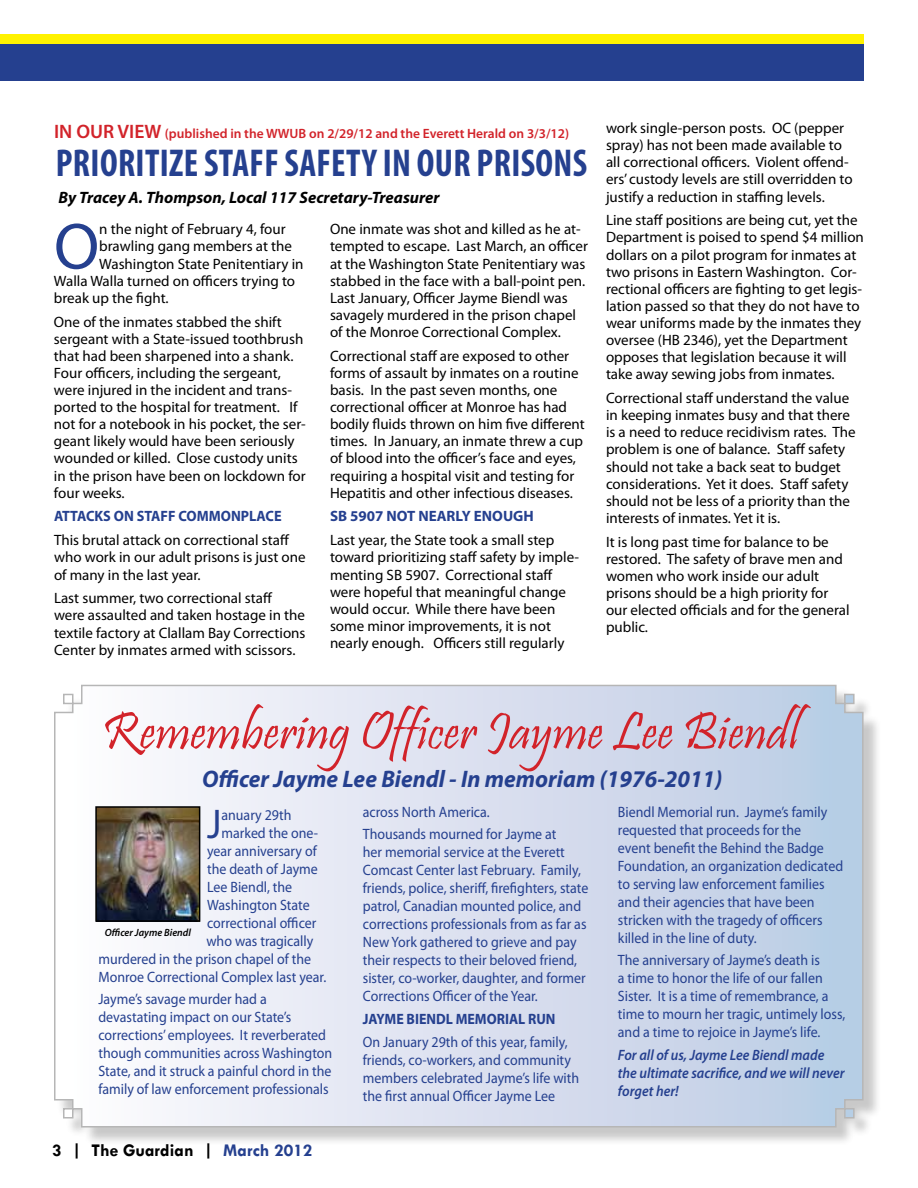
<style>
.page{position:relative;width:918px;height:1188px;background:#fff}
.page>*{position:absolute;margin:0;border:0;box-sizing:border-box;transform-origin:0 0}
.t1{font:65.7px "Myriad Pro";color:#25408f}
.t2{font:54px "Pristina";color:#d2232a}
.t3{font:41.7px "Myriad Pro";color:#25408f;scale:.93 1}
.t4{font:700 condensed 39px "Myriad Pro";letter-spacing:.01em;color:#25408f;scale:.94 1}
.t5{font:italic 700 24px "Myriad Pro";color:#25408f}
.t6{font:700 18px "Tw Cen";color:#000}
.t7{font:italic 700 16.5px "Myriad Pro";color:#000}
.t8{font:15px/17.1px "Myriad Pro";color:#000}
.t9{font:15px/18px "Myriad Pro";color:#25408f;scale:.93 1}
.t10{font:italic 600 15px/18px "Myriad Pro";color:#25408f;scale:.93 1}
.t11{font:700 15px "Myriad Pro";color:#25408f;scale:.95 1}
.t12{font:700 15px "Myriad Pro";color:#25408f;scale:.93 1}
.t13{font:700 15px "Myriad Pro";color:#25408f}
.t14{font:600 13.5px "Myriad Pro";color:#d2232a}
.t15{font:italic 600 10.5px "Myriad Pro";color:#000}
.s1{font-size:19.5px}
.s2{color:#25408f}
</style>
<div class="page">
<div style="left:0;top:35px;width:864px;height:19px;background:#fff200"></div>
<div style="left:0;top:44px;width:864px;height:37px;background:#25408f"></div>
<div style="left:56px;top:687px;width:826px;height:459px;background:#000;opacity:.75"></div>
<svg style="left:54px;top:684px;width:810px;height:444px"></svg>
<img style="left:98px;top:809px;width:99px;height:110px">
<div style="left:95px;top:806px;width:105px;height:116px;border:2px solid #000"></div>
<p class="t14" style="left:54px;top:125px;width:517px"><span class="s1">IN OUR VIEW</span> (published in the WWUB on 2/29/12 and the Everett Herald on 3/3/12)</p>
<h3 class="t4" style="left:56px;top:139px;width:567px">PRIORITIZE STAFF SAFETY IN OUR PRISONS</h3>
<p class="t7" style="left:58px;top:187px;width:383px">By Tracey A. Thompson, Local 117 Secretary-Treasurer</p>
<h1 class="t1" style="left:54px;top:206px;width:47px">O</h1>
<p class="t8" style="left:99px;top:221px;width:188px">n the night of February 4, four</p>
<p class="t8" style="left:99px;top:238px;width:194px">brawling gang members at the</p>
<p class="t8" style="left:99px;top:255px;width:206px">Washington State Penitentiary in</p>
<p class="t8" style="left:54px;top:272px;width:243px">Walla Walla turned on officers trying to</p>
<p class="t8" style="left:54px;top:289px;width:116px">break up the fight.</p>
<p class="t8" style="left:54px;top:313px;width:253px">One of the inmates stabbed the shift sergeant with a State-issued toothbrush that had been sharpened into a shank.<br>Four officers, including the sergeant, were injured in the incident and trans&shy;ported to the hospital for treatment. If not for a notebook in his pocket, the ser&shy;geant likely would have been seriously wounded or killed. Close custody units in the prison have been on lockdown for four weeks.</p>
<p class="t11" style="left:54px;top:507px;width:241px">ATTACKS ON STAFF COMMONPLACE</p>
<p class="t8" style="left:54px;top:532px;width:253px">This brutal attack on correctional staff who work in our adult prisons is just one of many in the last year.</p>
<p class="t8" style="left:54px;top:590px;width:253px">Last summer, two correctional staff were assaulted and taken hostage in the textile factory at Clallam Bay Corrections Center by inmates armed with scissors.</p>
<p class="t8" style="left:330px;top:221px;width:259px">One inmate was shot and killed as he at&shy;tempted to escape. Last March, an officer at the Washington State Penitentiary was stabbed in the face with a ball-point pen.<br>Last January, Officer Jayme Biendl was savagely murdered in the prison chapel of the Monroe Correctional Complex.</p>
<p class="t8" style="left:330px;top:347px;width:256px">Correctional staff are exposed to other forms of assault by inmates on a routine basis. In the past seven months, one correctional officer at Monroe has had bodily fluids thrown on him five different times. In January, an inmate threw a cup of blood into the officer’s face and eyes, requiring a hospital visit and testing for Hepatitis and other infectious diseases.</p>
<p class="t13" style="left:330px;top:507px;width:205px">SB 5907 NOT NEARLY ENOUGH</p>
<p class="t8" style="left:330px;top:532px;width:251px">Last year, the State took a small step toward prioritizing staff safety by imple&shy;menting SB 5907. Correctional staff were hopeful that meaningful change would occur. While there have been some minor improvements, it is not nearly enough. Officers still regularly</p>
<p class="t8" style="left:606px;top:119px;width:248px">work single-person posts. OC (pepper spray) has not been made available to all correctional officers. Violent offend&shy;ers’ custody levels are still overridden to justify a reduction in staffing levels.</p>
<p class="t8" style="left:606px;top:212px;width:259px">Line staff positions are being cut, yet the Department is poised to spend $4 million dollars on a pilot program for inmates at two prisons in Eastern Washington. Cor&shy;rectional officers are fighting to get legis&shy;lation passed so that they do not have to wear uniforms made by the inmates they oversee (HB 2346), yet the Department opposes that legislation because it will take away sewing jobs from inmates.</p>
<p class="t8" style="left:606px;top:389px;width:251px">Correctional staff understand the value in keeping inmates busy and that there is a need to reduce recidivism rates. The problem is one of balance. Staff safety should not take a back seat to budget considerations. Yet it does. Staff safety should not be less of a priority than the interests of inmates. Yet it is.</p>
<p class="t8" style="left:606px;top:533px;width:245px">It is long past time for balance to be restored. The safety of brave men and women who work inside our adult prisons should be a high priority for our elected officials and for the general public.</p>
<h2 class="t2" style="left:102px;top:701px;width:699px">Remembering Officer Jayme Lee Biendl</h2>
<h3 class="t5" style="left:202px;top:764px;width:522px">Officer Jayme Lee Biendl - In memoriam (1976-2011)</h3>
<h3 class="t3" style="left:207px;top:798px;width:17px">J</h3>
<p class="t9" style="left:221px;top:805px;width:77px">anuary 29th</p>
<p class="t9" style="left:618px;top:802px;width:244px">Biendl Memorial run. Jayme’s family requested that proceeds for the<br>event benefit the Behind the Badge Foundation, an organization dedicated to serving law enforcement families and their agencies that have been stricken with the tragedy of officers killed in the line of duty.</p>
<p class="t9" style="left:618px;top:951px;width:246px">The anniversary of Jayme’s death is<br>a time to honor the life of our fallen Sister. It is a time of remembrance, a time to mourn her tragic, untimely loss, and a time to rejoice in Jayme’s life.</p>
<p class="t10" style="left:618px;top:1046px;width:245px">For all of us, Jayme Lee Biendl made the ultimate sacrifice, and we will never forget her!</p>
<p class="t9" style="left:363px;top:800px;width:210px;line-height:22.6px">across North America.<br>Thousands mourned for Jayme at</p>
<p class="t9" style="left:363px;top:843px;width:244px">her memorial service at the Everett Comcast Center last February. Family, friends, police, sheriff, firefighters, state patrol, Canadian mounted police, and corrections professionals from as far as New York gathered to grieve and pay their respects to their beloved friend, sister, co-worker, daughter, and former Corrections Officer of the Year.</p>
<p class="t12" style="left:363px;top:1009px;width:209px">JAYME BIENDL MEMORIAL RUN</p>
<p class="t9" style="left:363px;top:1032px;width:234px">On January 29th of this year, family, friends, co-workers, and community members celebrated Jayme’s life with the first annual Officer Jayme Lee</p>
<p class="t9" style="left:221px;top:823px;width:105px">marked the one-</p>
<p class="t9" style="left:207px;top:841px;width:119px">year anniversary of</p>
<p class="t9" style="left:207px;top:859px;width:121px">the death of Jayme</p>
<p class="t9" style="left:207px;top:877px;width:93px">Lee Biendl, the</p>
<p class="t9" style="left:207px;top:895px;width:112px">Washington State</p>
<p class="t9" style="left:207px;top:913px;width:119px">correctional officer</p>
<p class="t9" style="left:206px;top:931px;width:117px">who was tragically</p>
<p class="t9" style="left:98px;top:949px;width:230px">murdered in the prison chapel of the</p>
<p class="t9" style="left:98px;top:967px;width:246px">Monroe Correctional Complex last year.</p>
<p class="t9" style="left:98px;top:990px;width:253px">Jayme’s savage murder had a devastating impact on our State’s corrections’ employees. It reverberated though communities across Washington State, and it struck a painful chord in the family of law enforcement professionals</p>
<p class="t15" style="left:105px;top:925px;width:88px">Officer Jayme Biendl</p>
<p class="t6" style="left:52px;top:1139px;width:262px">3 | The Guardian | <span class="s2">March 2012</span></p>
</div>
